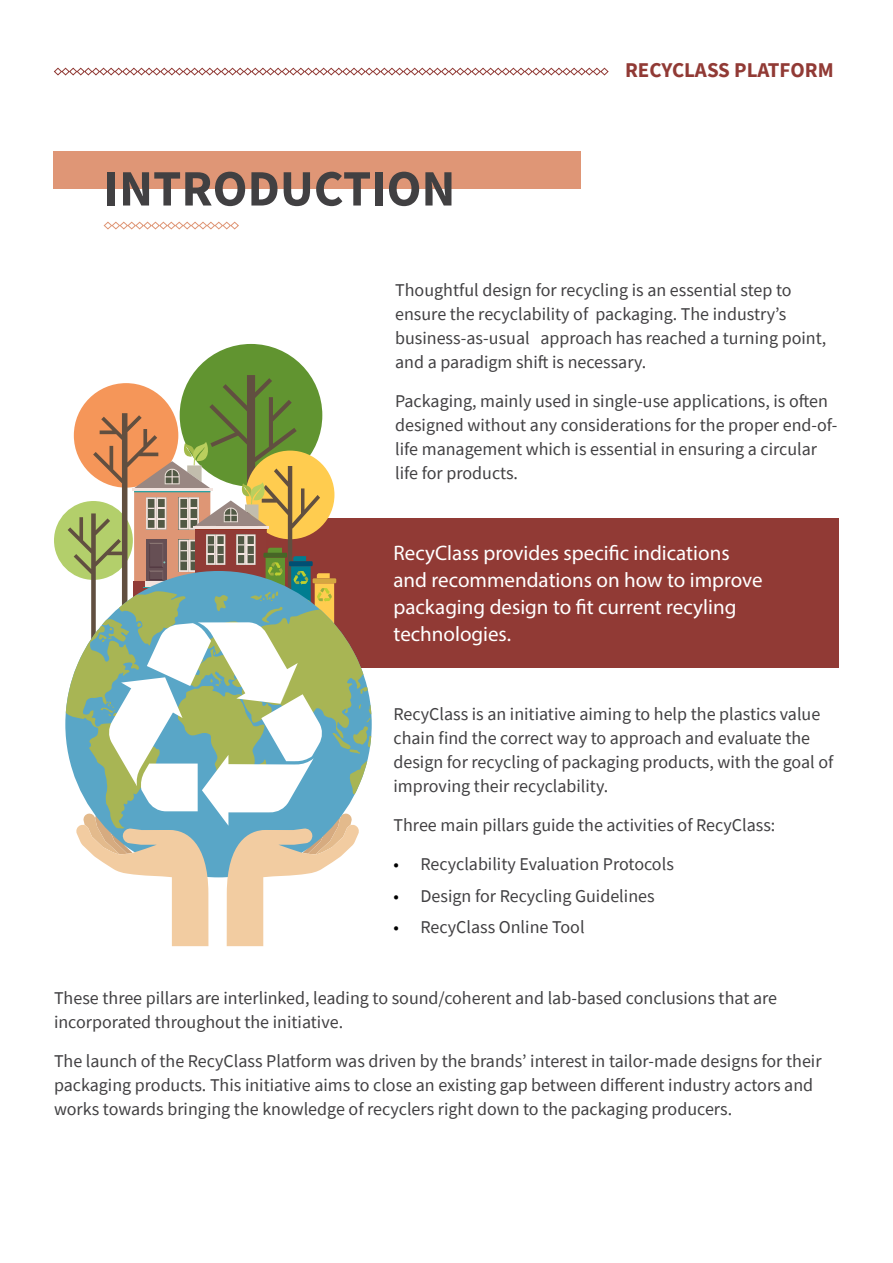
<style>
.page{position:relative;width:893px;height:1263px;background:#fff}
.page>*{position:absolute;margin:0;border:0;box-sizing:border-box;transform-origin:0 0}
.t1{font:700 51px "Source Sans Pro";color:#414042}
.t2{font:21px/27px "Myriad Pro";color:#fff}
.t3{font:700 21px "Source Sans Pro";color:#913a35}
.t4{font:18px/24px "Source Sans Pro";color:#414042}
.s1{color:#000}
</style>
<div class="page">
<div style="left:53px;top:151px;width:527px;height:38px;background:#df9676"></div>
<svg style="left:103px;top:221px;width:136px;height:9px"></svg>
<div style="left:216px;top:518px;width:623px;height:150px;background:#913a35"></div>
<svg style="left:54px;top:67px;width:555px;height:9px"></svg>
<div style="left:180px;top:344px;width:142px;height:143px;background:#619430;border-radius:50%"></div>
<div style="left:54px;top:501px;width:79px;height:79px;background:#b3cf6b;border-radius:50%"></div>
<svg style="left:68px;top:375px;width:304px;height:571px"></svg>
<h1 class="t1" style="left:104px;top:154px;width:353px">INTRODUCTION</h1>
<p class="t3" style="left:625px;top:56px;width:210px">RECYCLASS PLATFORM</p>
<p class="t4" style="left:395px;top:278px;width:433px">Thoughtful design for recycling is an essential step to ensure the recyclability of packaging. The industry’s business-as-usual approach has reached a turning point, and a paradigm shift is necessary.</p>
<p class="t4" style="left:395px;top:389px;width:444px">Packaging, mainly used in single-use applications, is often designed without any considerations for the proper end-of&shy;life management which is essential in ensuring a circular life for products.</p>
<p class="t2" style="left:393px;top:539px;width:371px">RecyClass provides specific indications and recommendations on how to improve packaging design to fit current recyling technologies.</p>
<p class="t4" style="left:393px;top:702px;width:441px">RecyClass is an initiative aiming to help the plastics value chain find the correct way to approach and evaluate the design for recycling of packaging products, with the goal of improving their recyclability.</p>
<p class="t4" style="left:393px;top:813px;width:383px">Three main pillars guide the activities of RecyClass:</p>
<p class="t4" style="left:393px;top:852px;width:282px"><span class="s1">•</span> Recyclability Evaluation Protocols</p>
<p class="t4" style="left:393px;top:884px;width:263px"><span class="s1">•</span> Design for Recycling Guidelines</p>
<p class="t4" style="left:393px;top:915px;width:193px"><span class="s1">•</span> RecyClass Online Tool</p>
<p class="t4" style="left:54px;top:986px;width:725px">These three pillars are interlinked, leading to sound/coherent and lab-based conclusions that are incorporated throughout the initiative.</p>
<p class="t4" style="left:54px;top:1049px;width:769px">The launch of the RecyClass Platform was driven by the brands’ interest in tailor-made designs for their packaging products. This initiative aims to close an existing gap between different industry actors and works towards bringing the knowledge of recyclers right down to the packaging producers.</p>
</div>
